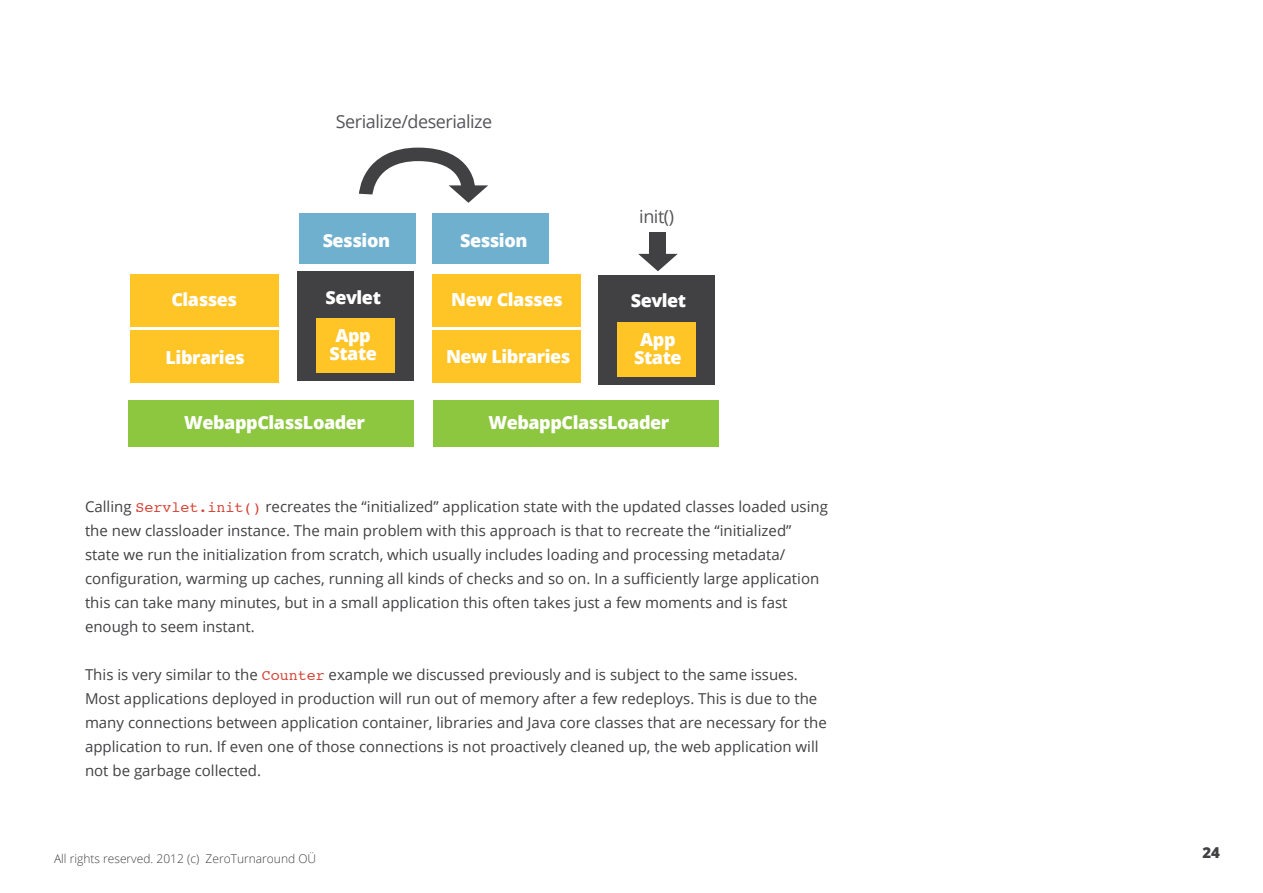
<style>
.page{position:relative;width:1263px;height:893px;background:#fff}
.page>*{position:absolute;margin:0;border:0;box-sizing:border-box;transform-origin:0 0}
.t1{font:800 18px/18px "Open Sans";letter-spacing:-.025em;color:#fff;text-align:center}
.t2{font:18px "Open Sans";letter-spacing:-.025em;color:#565659}
.t3{font:15px/24px "Open Sans";color:#414042}
.t4{font:800 15px "Open Sans";color:#414042}
.t5{font:300 12px "Open Sans";color:#414042}
.s1{font-family:"Courier";color:#d54134}
</style>
<div class="page">
<div style="left:297px;top:272px;width:117px;height:109px;background:#414042"></div>
<div style="left:432px;top:213px;width:117px;height:50px;background:#70b0cf"></div>
<div style="left:299px;top:213px;width:117px;height:50px;background:#70b0cf"></div>
<div style="left:598px;top:276px;width:117px;height:109px;background:#414042"></div>
<div style="left:433px;top:274px;width:148px;height:52px;background:#ffc425"></div>
<div style="left:130px;top:274px;width:148px;height:52px;background:#ffc425"></div>
<div style="left:316px;top:318px;width:79px;height:55px;background:#ffc425"></div>
<div style="left:617px;top:322px;width:79px;height:55px;background:#ffc425"></div>
<div style="left:433px;top:330px;width:148px;height:53px;background:#ffc425"></div>
<div style="left:130px;top:330px;width:148px;height:53px;background:#ffc425"></div>
<div style="left:129px;top:400px;width:285px;height:46px;background:#8dc63f"></div>
<div style="left:433px;top:400px;width:285px;height:46px;background:#8dc63f"></div>
<svg style="left:359px;top:147px;width:129px;height:56px"></svg>
<svg style="left:638px;top:254px;width:40px;height:17px"></svg>
<div style="left:650px;top:232px;width:16px;height:27px;background:#414042"></div>
<p class="t2" style="left:336px;top:109px;width:158px">Serialize/deserialize</p>
<p class="t1" style="left:323px;top:230px;width:69px">Session</p>
<p class="t1" style="left:460px;top:230px;width:69px">Session</p>
<p class="t1" style="left:171px;top:289px;width:67px">Classes</p>
<p class="t1" style="left:325px;top:287px;width:57px">Sevlet</p>
<p class="t1" style="left:451px;top:289px;width:113px">New Classes</p>
<p class="t1" style="left:329px;top:326px;width:49px">App<br>State</p>
<p class="t1" style="left:166px;top:347px;width:80px">Libraries</p>
<p class="t1" style="left:446px;top:347px;width:126px">New Libraries</p>
<p class="t2" style="left:639px;top:204px;width:36px">init()</p>
<p class="t1" style="left:631px;top:291px;width:57px">Sevlet</p>
<p class="t1" style="left:634px;top:329px;width:49px">App<br>State</p>
<p class="t1" style="left:184px;top:413px;width:182px">WebappClassLoader</p>
<p class="t1" style="left:488px;top:413px;width:182px">WebappClassLoader</p>
<p class="t3" style="left:85px;top:494px;width:744px">Calling <span class="s1">Servlet.init()</span> recreates the “initialized” application state with the updated classes loaded using the new classloader instance. The main problem with this approach is that to recreate the “initialized” state we run the initialization from scratch, which usually includes loading and processing metadata/ configuration, warming up caches, running all kinds of checks and so on. In a sufficiently large application this can take many minutes, but in a small application this often takes just a few moments and is fast enough to seem instant.</p>
<p class="t3" style="left:85px;top:662px;width:743px">This is very similar to the <span class="s1">Counter</span> example we discussed previously and is subject to the same issues.<br>Most applications deployed in production will run out of memory after a few redeploys. This is due to the many connections between application container, libraries and Java core classes that are necessary for the application to run. If even one of those connections is not proactively cleaned up, the web application will not be garbage collected.</p>
<p class="t5" style="left:54px;top:850px;width:264px">All rights reserved. 2012 (c) ZeroTurnaround OÜ</p>
<p class="t4" style="left:1202px;top:842px;width:19px">24</p>
</div>
